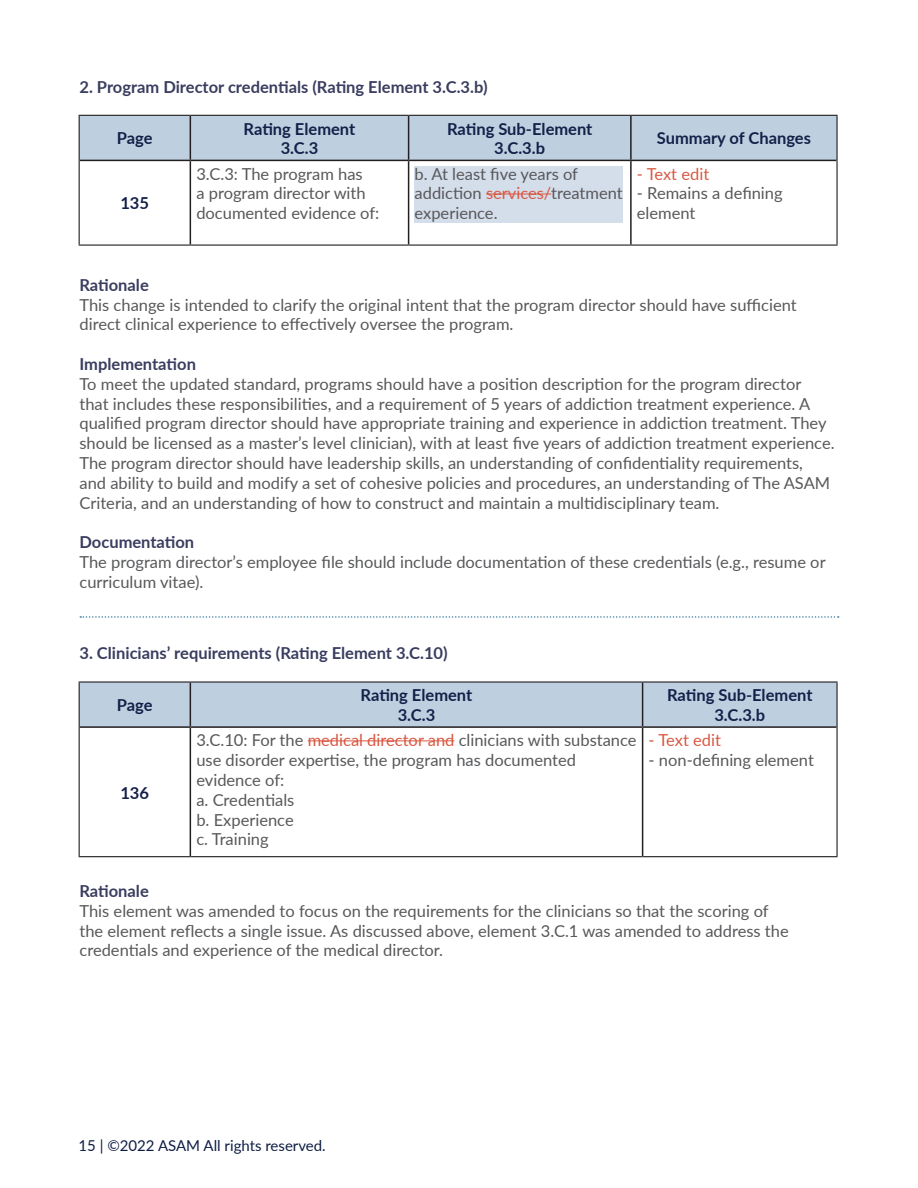
<style>
.page{position:relative;width:918px;height:1188px;background:#fff}
.page>*{position:absolute;margin:0;border:0;box-sizing:border-box;transform-origin:0 0}
.body_copy{font:16.5px/19.8px "Lato";color:#57585a}
.body_copy-2{font:700 16.5px "Lato";color:#3a3d5f}
.body_copy-3{font:700 16.5px/19.8px "Lato";color:#142049;text-align:center}
.Highlighter{font:16.5px/19.8px "Lato";color:#57585a}
.body_copy-4{font:16.5px "Lato";color:#d95842}
.t1{font:15px "Lato";color:#0e1d45}
.s1{color:#d95842}
</style>
<div class="page">
<div style="left:80px;top:116px;width:756px;height:44px;background:#bed0e0"></div>
<hr style="left:79px;top:115px;width:111px;height:1px;background:#231f20">
<hr style="left:79px;top:116px;width:1px;height:44px;background:#231f20">
<hr style="left:190px;top:115px;width:219px;height:1px;background:#231f20">
<hr style="left:409px;top:115px;width:222px;height:1px;background:#231f20">
<hr style="left:631px;top:115px;width:207px;height:1px;background:#231f20">
<hr style="left:836px;top:116px;width:2px;height:44px;background:#231f20">
<hr style="left:79px;top:160px;width:1px;height:85px;background:#231f20">
<hr style="left:836px;top:160px;width:2px;height:85px;background:#231f20">
<hr style="left:79px;top:245px;width:111px;height:1px;background:#231f20">
<hr style="left:190px;top:245px;width:219px;height:1px;background:#231f20">
<hr style="left:409px;top:245px;width:222px;height:1px;background:#231f20">
<hr style="left:631px;top:245px;width:207px;height:1px;background:#231f20">
<hr style="left:190px;top:116px;width:1px;height:44px;background:#231f20">
<hr style="left:408px;top:116px;width:1px;height:44px;background:#231f20">
<hr style="left:630px;top:116px;width:2px;height:44px;background:#231f20">
<hr style="left:80px;top:160px;width:110px;height:1px;background:#231f20">
<hr style="left:190px;top:160px;width:219px;height:1px;background:#231f20">
<hr style="left:190px;top:161px;width:1px;height:84px;background:#231f20">
<hr style="left:409px;top:160px;width:222px;height:1px;background:#231f20">
<hr style="left:408px;top:161px;width:1px;height:84px;background:#231f20">
<hr style="left:631px;top:160px;width:205px;height:1px;background:#231f20">
<hr style="left:630px;top:161px;width:2px;height:84px;background:#231f20">
<div style="left:415px;top:166px;width:208px;height:56px;background:#d4ddea"></div>
<hr style="left:486px;top:194px;width:65px;height:1px;background:#d95842">
<div style="left:80px;top:683px;width:756px;height:43px;background:#bed0e0"></div>
<hr style="left:79px;top:681px;width:111px;height:2px;background:#231f20">
<hr style="left:79px;top:683px;width:1px;height:44px;background:#231f20">
<hr style="left:190px;top:681px;width:453px;height:2px;background:#231f20">
<hr style="left:643px;top:681px;width:195px;height:2px;background:#231f20">
<hr style="left:836px;top:683px;width:2px;height:44px;background:#231f20">
<hr style="left:79px;top:727px;width:1px;height:129px;background:#231f20">
<hr style="left:836px;top:727px;width:2px;height:129px;background:#231f20">
<hr style="left:79px;top:856px;width:111px;height:1px;background:#231f20">
<hr style="left:190px;top:856px;width:453px;height:1px;background:#231f20">
<hr style="left:643px;top:856px;width:195px;height:1px;background:#231f20">
<hr style="left:190px;top:683px;width:1px;height:43px;background:#231f20">
<hr style="left:642px;top:683px;width:1px;height:43px;background:#231f20">
<hr style="left:80px;top:726px;width:110px;height:2px;background:#231f20">
<hr style="left:190px;top:726px;width:453px;height:2px;background:#231f20">
<hr style="left:190px;top:728px;width:1px;height:128px;background:#231f20">
<hr style="left:643px;top:726px;width:193px;height:2px;background:#231f20">
<hr style="left:642px;top:728px;width:1px;height:128px;background:#231f20">
<hr style="left:308px;top:741px;width:147px;height:1px;background:#d95842">
<svg style="left:80px;top:616px;width:759px;height:2px"></svg>
<p class="body_copy-2" style="left:80px;top:75px;width:410px">2. Program Director credentials (Rating Element 3.C.3.b)</p>
<p class="body_copy-3" style="left:117px;top:128px;width:37px">Page</p>
<p class="body_copy-3" style="left:244px;top:118px;width:113px">Rating Element<br>3.C.3</p>
<p class="body_copy-3" style="left:447px;top:118px;width:147px">Rating Sub-Element<br>3.C.3.b</p>
<p class="body_copy-3" style="left:657px;top:128px;width:156px">Summary of Changes</p>
<p class="body_copy-3" style="left:120px;top:193px;width:30px">135</p>
<p class="body_copy" style="left:196px;top:163px;width:185px">3.C.3: The program has<br>a program director with documented evidence of:</p>
<p class="Highlighter" style="left:415px;top:163px;width:210px">b. At least five years of addiction <span class="s1">services/</span>treatment experience.</p>
<p class="body_copy-4" style="left:637px;top:162px;width:74px">- Text edit</p>
<p class="body_copy" style="left:637px;top:183px;width:147px">- Remains a defining element</p>
<p class="body_copy-2" style="left:80px;top:273px;width:71px">Rationale</p>
<p class="body_copy" style="left:80px;top:294px;width:719px">This change is intended to clarify the original intent that the program director should have sufficient direct clinical experience to effectively oversee the program.</p>
<p class="body_copy-2" style="left:80px;top:352px;width:118px">Implementation</p>
<p class="body_copy" style="left:80px;top:373px;width:757px">To meet the updated standard, programs should have a position description for the program director<br>that includes these responsibilities, and a requirement of 5 years of addiction treatment experience. A qualified program director should have appropriate training and experience in addiction treatment. They should be licensed as a master’s level clinician), with at least five years of addiction treatment experience.<br>The program director should have leadership skills, an understanding of confidentiality requirements,<br>and ability to build and modify a set of cohesive policies and procedures, an understanding of The ASAM Criteria, and an understanding of how to construct and maintain a multidisciplinary team.</p>
<p class="body_copy-2" style="left:80px;top:530px;width:116px">Documentation</p>
<p class="body_copy" style="left:80px;top:551px;width:748px">The program director’s employee file should include documentation of these credentials (e.g., resume or curriculum vitae).</p>
<p class="body_copy-2" style="left:80px;top:641px;width:370px">3. Clinicians’ requirements (Rating Element 3.C.10)</p>
<p class="body_copy-3" style="left:117px;top:695px;width:37px">Page</p>
<p class="body_copy-3" style="left:361px;top:685px;width:113px">Rating Element<br>3.C.3</p>
<p class="body_copy-3" style="left:667px;top:685px;width:147px">Rating Sub-Element<br>3.C.3.b</p>
<p class="body_copy-3" style="left:120px;top:782px;width:30px">136</p>
<p class="body_copy" style="left:196px;top:730px;width:442px">3.C.10: For the <span class="s1">medical director and</span> clinicians with substance use disorder expertise, the program has documented evidence of:</p>
<p class="body_copy" style="left:196px;top:789px;width:100px">a. Credentials</p>
<p class="body_copy" style="left:196px;top:809px;width:99px">b. Experience</p>
<p class="body_copy" style="left:196px;top:829px;width:74px">c. Training</p>
<p class="body_copy-4" style="left:649px;top:729px;width:74px">- Text edit</p>
<p class="body_copy" style="left:649px;top:750px;width:167px">- non-defining element</p>
<p class="body_copy-2" style="left:80px;top:879px;width:71px">Rationale</p>
<p class="body_copy" style="left:80px;top:900px;width:711px">This element was amended to focus on the requirements for the clinicians so that the scoring of the element reflects a single issue. As discussed above, element 3.C.1 was amended to address the credentials and experience of the medical director.</p>
<p class="t1" style="left:79px;top:1134px;width:249px">15 | ©2022 ASAM All rights reserved.</p>
</div>
